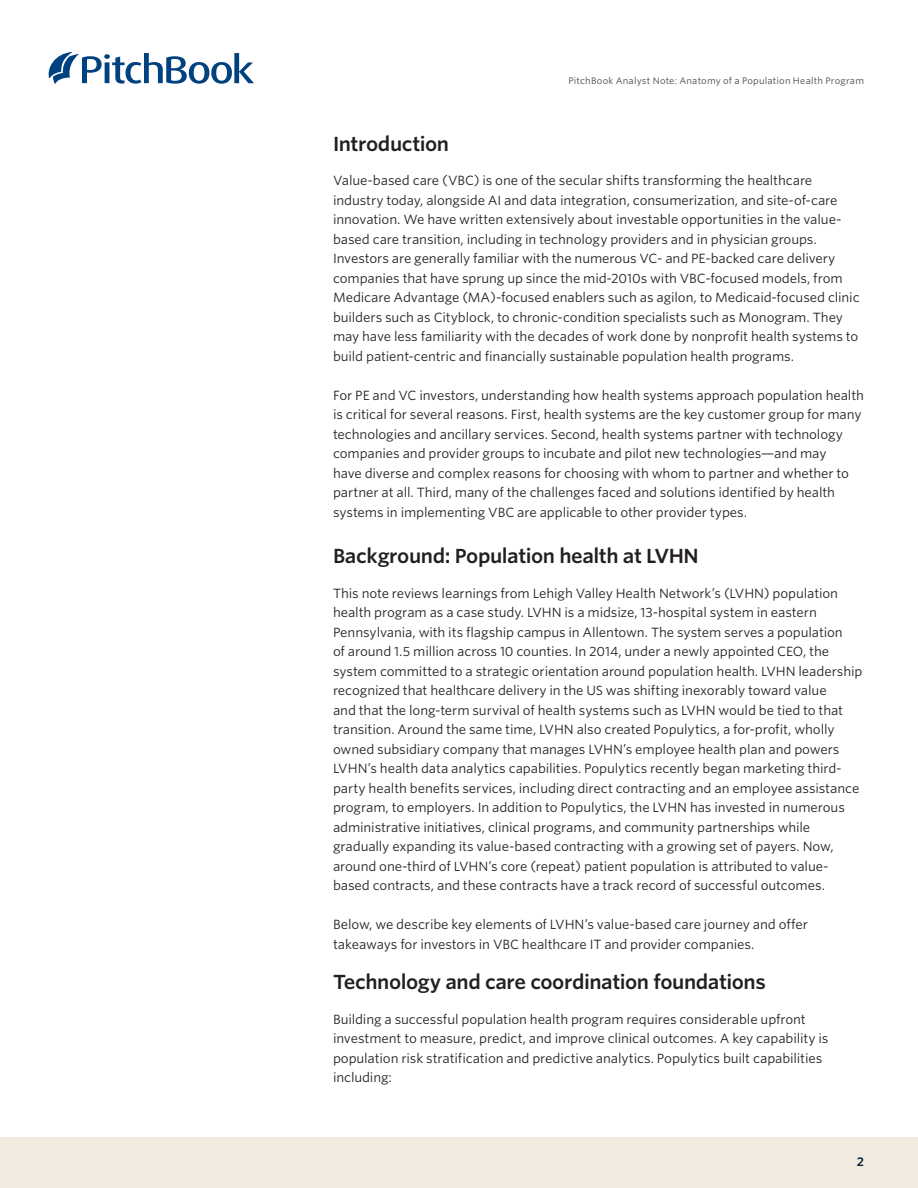
<style>
.page{position:relative;width:918px;height:1188px;background:#fff}
.page>*{position:absolute;margin:0;border:0;box-sizing:border-box;transform-origin:0 0}
.AN_Section_title{font:600 19.5px "Whitney S Sm";letter-spacing:-.025em;color:#231f20}
.AN_Subsection_I{font:600 19.5px "Whitney S Sm";letter-spacing:-.025em;color:#231f20}
.AN_Body_copy_-_runt{font:12.75px/19.5px "Whitney S Sm";letter-spacing:-.01em;color:#231f20}
.t1{font:600 12px "Whitney S Sm";color:#051c38}
.t2{font:9px "Whitney S Sm";letter-spacing:.02em;color:#484643}
</style>
<div class="page">
<svg style="left:49px;top:52px;width:205px;height:32px"></svg>
<div style="left:0;top:1137px;width:918px;height:51px;background:#f0ebde"></div>
<p class="t2" style="left:568px;top:75px;width:297px">PitchBook Analyst Note: Anatomy of a Population Health Program</p>
<p class="AN_Section_title" style="left:333px;top:130px;width:118px">Introduction</p>
<p class="AN_Body_copy_-_runt" style="left:333px;top:170px;width:528px">Value-based care (VBC) is one of the secular shifts transforming the healthcare industry today, alongside AI and data integration, consumerization, and site-of-care innovation. We have written extensively about investable opportunities in the value&shy;based care transition, including in technology providers and in physician groups.<br>Investors are generally familiar with the numerous VC- and PE-backed care delivery companies that have sprung up since the mid-2010s with VBC-focused models, from Medicare Advantage (MA)-focused enablers such as agilon, to Medicaid-focused clinic builders such as Cityblock, to chronic-condition specialists such as Monogram. They may have less familiarity with the decades of work done by nonprofit health systems to build patient-centric and financially sustainable population health programs.</p>
<p class="AN_Body_copy_-_runt" style="left:333px;top:385px;width:533px">For PE and VC investors, understanding how health systems approach population health is critical for several reasons. First, health systems are the key customer group for many technologies and ancillary services. Second, health systems partner with technology companies and provider groups to incubate and pilot new technologies—and may<br>have diverse and complex reasons for choosing with whom to partner and whether to partner at all. Third, many of the challenges faced and solutions identified by health systems in implementing VBC are applicable to other provider types.</p>
<p class="AN_Section_title" style="left:333px;top:542px;width:367px">Background: Population health at LVHN</p>
<p class="AN_Body_copy_-_runt" style="left:333px;top:583px;width:531px">This note reviews learnings from Lehigh Valley Health Network’s (LVHN) population health program as a case study. LVHN is a midsize, 13-hospital system in eastern Pennsylvania, with its flagship campus in Allentown. The system serves a population<br>of around 1.5 million across 10 counties. In 2014, under a newly appointed CEO, the system committed to a strategic orientation around population health. LVHN leadership recognized that healthcare delivery in the US was shifting inexorably toward value<br>and that the long-term survival of health systems such as LVHN would be tied to that transition. Around the same time, LVHN also created Populytics, a for-profit, wholly owned subsidiary company that manages LVHN’s employee health plan and powers LVHN’s health data analytics capabilities. Populytics recently began marketing third&shy;party health benefits services, including direct contracting and an employee assistance program, to employers. In addition to Populytics, the LVHN has invested in numerous administrative initiatives, clinical programs, and community partnerships while gradually expanding its value-based contracting with a growing set of payers. Now, around one-third of LVHN’s core (repeat) patient population is attributed to value&shy;based contracts, and these contracts have a track record of successful outcomes.</p>
<p class="AN_Body_copy_-_runt" style="left:333px;top:914px;width:476px">Below, we describe key elements of LVHN’s value-based care journey and offer takeaways for investors in VBC healthcare IT and provider companies.</p>
<p class="AN_Subsection_I" style="left:333px;top:968px;width:434px">Technology and care coordination foundations</p>
<p class="AN_Body_copy_-_runt" style="left:333px;top:1009px;width:497px">Building a successful population health program requires considerable upfront investment to measure, predict, and improve clinical outcomes. A key capability is population risk stratification and predictive analytics. Populytics built capabilities including:</p>
<p class="t1" style="left:857px;top:1153px;width:9px">2</p>
</div>
